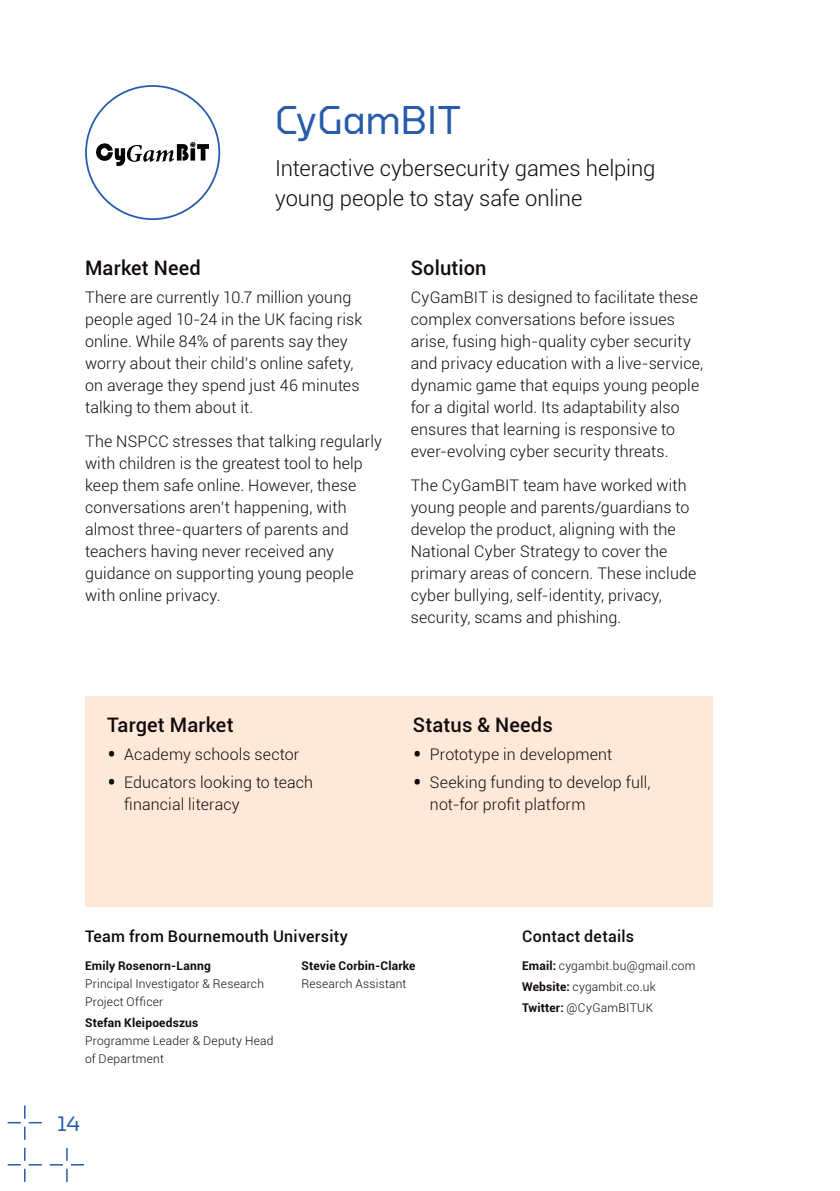
<style>
.page{position:relative;width:840px;height:1191px;background:#fff}
.page>*{position:absolute;margin:0;border:0;box-sizing:border-box;transform-origin:0 0}
.t1{font:40px "Torque";letter-spacing:-.005em;color:#275caa}
.Paragraph_LRG{font:300 22px/30px "Roboto";letter-spacing:-.005em;color:#110a0c}
.t2{font:20.8px "Torque";color:#275caa}
.t3{font:500 20px "Roboto";letter-spacing:.01em;color:#110a0c}
.t4{font:300 16px/22px "Roboto";letter-spacing:.01em;color:#110a0c}
.t5{font:500 16px "Roboto";letter-spacing:.015em;color:#110a0c}
.Paragraph_SML{font:300 12px/18px "Roboto";letter-spacing:.02em;color:#110a0c}
.t6{font:700 12px/18px "Roboto";letter-spacing:.015em;color:#110a0c}
.s1{font-size:28px}
.s2{font-weight:700}
.s3{font-weight:300}
</style>
<div class="page">
<img style="left:97px;top:139px;width:111px;height:26px">
<div style="left:85px;top:696px;width:626px;height:210px;background:#fee9d8"></div>
<svg style="left:8px;top:1147px;width:34px;height:34px"></svg>
<svg style="left:50px;top:1148px;width:34px;height:33px"></svg>
<svg style="left:8px;top:1105px;width:34px;height:34px"></svg>
<h2 class="t1" style="left:275px;top:97px;width:188px">CyGamBIT</h2>
<p class="Paragraph_LRG" style="left:275px;top:152px;width:381px">Interactive cybersecurity games helping young people to stay safe online</p>
<h3 class="t3" style="left:85px;top:254px;width:117px">Market Need</h3>
<p class="t4" style="left:85px;top:286px;width:278px">There are currently 10.7 million young people aged 10-24 in the UK facing risk online. While 84% of parents say they worry about their child’s online safety, on average they spend just 46 minutes talking to them about it.</p>
<p class="t4" style="left:85px;top:429px;width:298px">The NSPCC stresses that talking regularly with children is the greatest tool to help keep them safe online. However, these conversations aren’t happening, with almost three-quarters of parents and teachers having never received any guidance on supporting young people with online privacy.</p>
<h3 class="t3" style="left:410px;top:254px;width:77px">Solution</h3>
<p class="t4" style="left:410px;top:286px;width:294px">CyGamBIT is designed to facilitate these complex conversations before issues arise, fusing high-quality cyber security and privacy education with a live-service, dynamic game that equips young people for a digital world. Its adaptability also ensures that learning is responsive to ever-evolving cyber security threats.</p>
<p class="t4" style="left:410px;top:473px;width:287px">The CyGamBIT team have worked with young people and parents/guardians to develop the product, aligning with the National Cyber Strategy to cover the primary areas of concern. These include cyber bullying, self-identity, privacy, security, scams and phishing.</p>
<h3 class="t3" style="left:107px;top:711px;width:128px">Target Market</h3>
<p class="t4" style="left:107px;top:742px;width:193px"><span class="s1">•</span> Academy schools sector</p>
<p class="t4" style="left:124px;top:770px;width:190px;text-indent:-17px"><span class="s1">•</span> Educators looking to teach financial literacy</p>
<h3 class="t3" style="left:412px;top:711px;width:141px">Status &amp; Needs</h3>
<p class="t4" style="left:412px;top:742px;width:201px"><span class="s1">•</span> Prototype in development</p>
<p class="t4" style="left:429px;top:770px;width:222px;text-indent:-17px"><span class="s1">•</span> Seeking funding to develop full, not-for profit platform</p>
<h3 class="t5" style="left:85px;top:925px;width:264px">Team from Bournemouth University</h3>
<h3 class="t5" style="left:522px;top:925px;width:113px">Contact details</h3>
<p class="Paragraph_SML" style="left:85px;top:956px;width:180px"><span class="s2">Emily Rosenorn-Lanng<br></span>Principal Investigator &amp; Research<br>Project Officer</p>
<p class="Paragraph_SML" style="left:85px;top:1013px;width:190px"><span class="s2">Stefan Kleipoedszus<br></span>Programme Leader &amp; Deputy Head of Department</p>
<h3 class="t2" style="left:57px;top:1112px;width:24px">14</h3>
<p class="t6" style="left:301px;top:956px;width:115px">Stevie Corbin-Clarke<br><span class="s3">Research Assistant</span></p>
<p class="Paragraph_SML" style="left:522px;top:956px;width:175px"><span class="s2">Email:</span> cygambit.bu@gmail.com</p>
<p class="Paragraph_SML" style="left:522px;top:977px;width:135px"><span class="s2">Website:</span> cygambit.co.uk</p>
<p class="Paragraph_SML" style="left:522px;top:997px;width:132px"><span class="s2">Twitter:</span> @CyGamBITUK</p>
</div>
